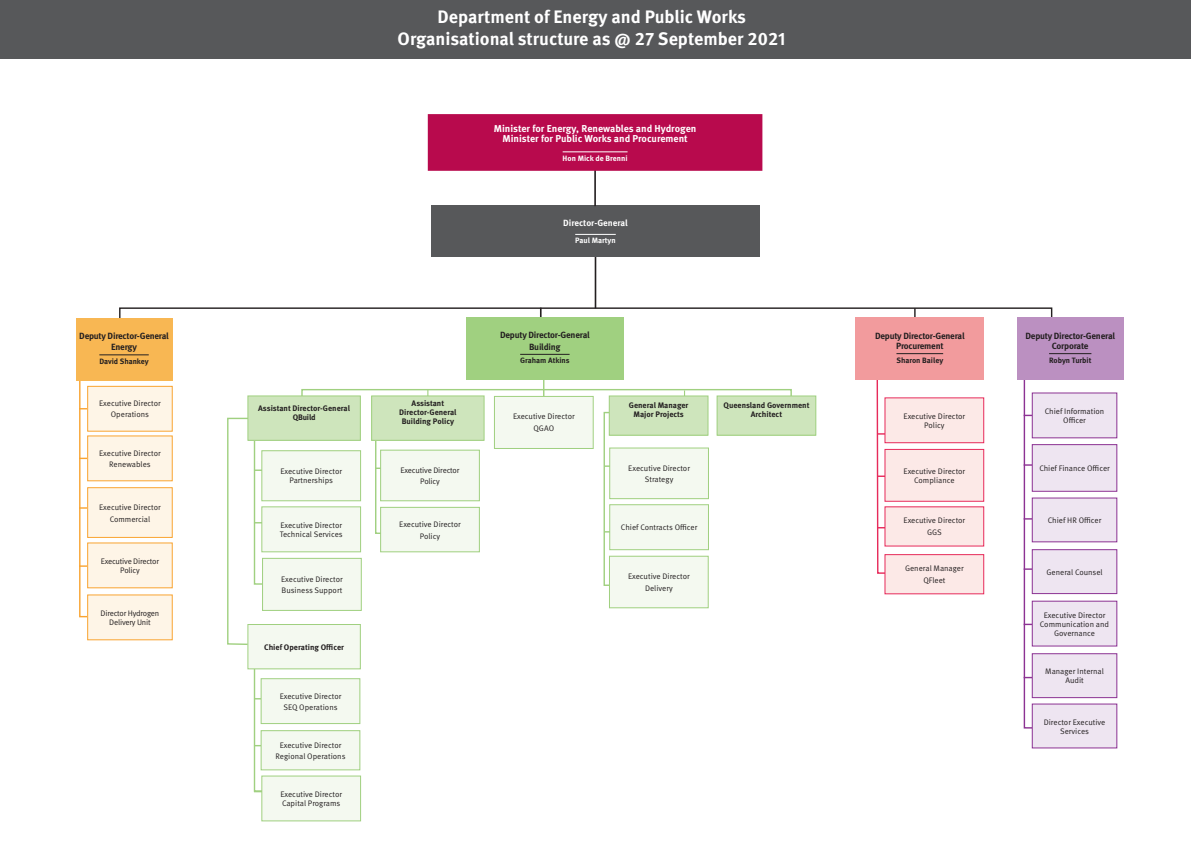
<style>
.page{position:relative;width:1191px;height:842px;background:#fff}
.page>*{position:absolute;margin:0;border:0;box-sizing:border-box;transform-origin:0 0}
.t1{font:700 18px/21.6px "Meta Pro";color:#fff;text-align:center}
.t2{font:700 10px/10px "Meta Pro";color:#fff;text-align:center}
.t3{font:700 9px/10px "Meta Pro";letter-spacing:-.025em;color:#231f20;text-align:center}
.t4{font:700 9px "Meta Pro";color:#fff}
.t5{font:8px/9px "Meta Pro Norm";color:#231f20;text-align:center}
.t6{font:700 8px/9px "Meta Pro";color:#231f20;text-align:center}
.t7{font:8px/9.6px "Meta Pro Norm";letter-spacing:-.025em;color:#231f20;text-align:center}
.t8{font:8px/10.8px "Meta Pro Norm";letter-spacing:-.02em;color:#231f20;text-align:center}
.t9{font:700 7.7px "Meta Pro";letter-spacing:-.005em;color:#231f20}
.t10{font:700 7.7px "Meta Pro";color:#fff}
</style>
<div class="page">
<svg style="left:876px;top:380px;width:20px;height:194px"></svg>
<div style="left:119px;top:307px;width:933px;height:21px;border:1px solid #231f20"></div>
<div style="left:885px;top:398px;width:98px;height:45px;background:#fce9e7"></div>
<div style="left:884px;top:398px;width:100px;height:45px;border:1px solid #e72b5b"></div>
<div style="left:855px;top:318px;width:129px;height:62px;background:#f29b9d"></div>
<hr style="left:896px;top:353px;width:47px;height:1px;background:#231f20">
<div style="left:885px;top:449px;width:98px;height:52px;background:#fce9e7"></div>
<div style="left:884px;top:449px;width:100px;height:52px;border:1px solid #e72b5b"></div>
<hr style="left:594px;top:255px;width:2px;height:53px;background:#231f20">
<div style="left:885px;top:507px;width:98px;height:39px;background:#fce9e7"></div>
<div style="left:885px;top:555px;width:98px;height:39px;background:#fce9e7"></div>
<div style="left:884px;top:554px;width:100px;height:40px;border:1px solid #e72b5b"></div>
<svg style="left:78px;top:380px;width:25px;height:238px"></svg>
<div style="left:262px;top:776px;width:98px;height:45px;background:#f4f9f0"></div>
<div style="left:261px;top:776px;width:100px;height:45px;border:1px solid #a0d080"></div>
<div style="left:717px;top:396px;width:99px;height:39px;background:#cee5bc"></div>
<div style="left:716px;top:395px;width:100px;height:41px;border:1px solid #a0d080"></div>
<div style="left:0;top:0;width:1191px;height:59px;background:#57585a"></div>
<svg style="left:227px;top:378px;width:565px;height:414px"></svg>
<div style="left:609px;top:396px;width:99px;height:39px;background:#cee5bc"></div>
<div style="left:609px;top:395px;width:99px;height:41px;border:1px solid #a0d080"></div>
<svg style="left:1023px;top:380px;width:17px;height:349px"></svg>
<div style="left:1032px;top:445px;width:84px;height:46px;background:#eee5f1"></div>
<div style="left:1032px;top:444px;width:85px;height:47px;border:1px solid #8c3393"></div>
<div style="left:1032px;top:550px;width:84px;height:44px;background:#eee5f1"></div>
<div style="left:1032px;top:549px;width:85px;height:45px;border:1px solid #8c3393"></div>
<div style="left:1032px;top:601px;width:84px;height:45px;background:#eee5f1"></div>
<div style="left:1032px;top:601px;width:85px;height:45px;border:1px solid #8c3393"></div>
<div style="left:1032px;top:498px;width:84px;height:44px;background:#eee5f1"></div>
<div style="left:1032px;top:393px;width:84px;height:45px;background:#eee5f1"></div>
<div style="left:431px;top:206px;width:329px;height:51px;background:#57585a"></div>
<hr style="left:575px;top:234px;width:41px;height:1px;background:#fff">
<div style="left:88px;top:488px;width:84px;height:49px;background:#fef5e7"></div>
<div style="left:87px;top:487px;width:85px;height:51px;border:1px solid #f9a431"></div>
<div style="left:88px;top:543px;width:84px;height:45px;background:#fef5e7"></div>
<div style="left:87px;top:543px;width:85px;height:45px;border:1px solid #f9a431"></div>
<div style="left:88px;top:595px;width:84px;height:45px;background:#fef5e7"></div>
<div style="left:87px;top:595px;width:85px;height:45px;border:1px solid #f9a431"></div>
<div style="left:88px;top:436px;width:84px;height:45px;background:#fef5e7"></div>
<div style="left:87px;top:436px;width:85px;height:45px;border:1px solid #f9a431"></div>
<div style="left:88px;top:386px;width:84px;height:45px;background:#fef5e7"></div>
<div style="left:87px;top:386px;width:85px;height:45px;border:1px solid #f9a431"></div>
<div style="left:76px;top:318px;width:96px;height:62px;background:#f8b753"></div>
<hr style="left:99px;top:354px;width:50px;height:1px;background:#231f20">
<div style="left:1017px;top:318px;width:106px;height:62px;background:#bb90c1"></div>
<hr style="left:1049px;top:353px;width:42px;height:1px;background:#231f20">
<div style="left:466px;top:318px;width:157px;height:62px;background:#a0d080"></div>
<hr style="left:520px;top:354px;width:49px;height:1px;background:#231f20">
<hr style="left:594px;top:159px;width:2px;height:47px;background:#231f20">
<div style="left:428px;top:114px;width:334px;height:57px;background:#b80a4d"></div>
<hr style="left:562px;top:151px;width:65px;height:1px;background:#fff">
<div style="left:1032px;top:654px;width:84px;height:44px;background:#eee5f1"></div>
<div style="left:1032px;top:653px;width:85px;height:45px;border:1px solid #8c3393"></div>
<div style="left:1032px;top:704px;width:84px;height:44px;background:#eee5f1"></div>
<p class="t3" style="left:79px;top:329px;width:91px;line-height:11.4px">Deputy Director-General<br>Energy</p>
<p class="t9" style="left:99px;top:355px;width:51px">David Shankey</p>
<p class="t5" style="left:99px;top:397px;width:63px;line-height:11px">Executive Director<br>Operations</p>
<p class="t5" style="left:99px;top:447px;width:63px;line-height:11px">Executive Director<br>Renewables</p>
<p class="t5" style="left:99px;top:500px;width:63px;line-height:12px">Executive Director<br>Commercial</p>
<p class="t7" style="left:101px;top:555px;width:60px">Executive Director<br>Policy</p>
<p class="t7" style="left:101px;top:607px;width:60px">Director Hydrogen<br>Delivery Unit</p>
<p class="t6" style="left:258px;top:403px;width:93px">Assistant Director-General<br>QBuild</p>
<p class="t5" style="left:280px;top:466px;width:63px">Executive Director<br>Partnerships</p>
<p class="t5" style="left:280px;top:520px;width:64px;text-align:left">Executive Director<br>Technical Services</p>
<p class="t5" style="left:281px;top:573px;width:63px;line-height:11px;text-align:left">Executive Director<br>Business Support</p>
<p class="t6" style="left:264px;top:642px;width:81px">Chief Operating Officer</p>
<p class="t5" style="left:280px;top:690px;width:63px;line-height:11px">Executive Director<br>SEQ Operations</p>
<p class="t5" style="left:275px;top:739px;width:72px;line-height:11px">Executive Director<br>Regional Operations</p>
<p class="t5" style="left:280px;top:789px;width:63px;text-align:left">Executive Director<br>Capital Programs</p>
<h1 class="t1" style="left:398px;top:5px;width:389px">Department of Energy and Public Works<br>Organisational structure as @ 27 September 2021</h1>
<p class="t2" style="left:494px;top:123px;width:204px">Minister for Energy, Renewables and Hydrogen<br>Minister for Public Works and Procurement</p>
<p class="t10" style="left:562px;top:152px;width:66px">Hon Mick de Brenni</p>
<p class="t6" style="left:399px;top:398px;width:59px">Assistant<br>Director-General<br>Building Policy</p>
<p class="t8" style="left:400px;top:464px;width:60px">Executive Director<br>Policy</p>
<p class="t4" style="left:563px;top:216px;width:66px">Director-General</p>
<p class="t10" style="left:575px;top:235px;width:42px">Paul Martyn</p>
<p class="t3" style="left:500px;top:329px;width:91px;line-height:11.4px">Deputy Director-General<br>Building</p>
<p class="t9" style="left:520px;top:354px;width:51px">Graham Atkins</p>
<p class="t5" style="left:513px;top:410px;width:63px;line-height:12px">Executive Director<br>QGAO</p>
<p class="t6" style="left:629px;top:400px;width:61px">General Manager<br>Major Projects</p>
<p class="t5" style="left:628px;top:462px;width:63px;line-height:10.8px">Executive Director<br>Strategy</p>
<p class="t6" style="left:723px;top:400px;width:87px">Queensland Government<br>Architect</p>
<p class="t3" style="left:875px;top:330px;width:91px">Deputy Director-General<br>Procurement</p>
<p class="t9" style="left:896px;top:354px;width:48px">Sharon Bailey</p>
<p class="t5" style="left:903px;top:411px;width:63px">Executive Director<br>Policy</p>
<p class="t5" style="left:903px;top:466px;width:63px">Executive Director<br>Compliance</p>
<p class="t5" style="left:399px;top:517px;width:63px;line-height:12px">Executive Director<br>Policy</p>
<p class="t5" style="left:903px;top:514px;width:63px;line-height:12px">Executive Director<br>GGS</p>
<p class="t5" style="left:905px;top:562px;width:60px;line-height:12px">General Manager<br>QFleet</p>
<p class="t5" style="left:621px;top:522px;width:78px">Chief Contracts Officer</p>
<p class="t5" style="left:628px;top:570px;width:63px;line-height:12px">Executive Director<br>Delivery</p>
<p class="t3" style="left:1025px;top:330px;width:91px">Deputy Director-General<br>Corporate</p>
<p class="t9" style="left:1049px;top:354px;width:44px">Robyn Turbit</p>
<p class="t5" style="left:1044px;top:406px;width:61px">Chief Information<br>Officer</p>
<p class="t5" style="left:1039px;top:463px;width:72px">Chief Finance Officer</p>
<p class="t5" style="left:1047px;top:515px;width:55px">Chief HR Officer</p>
<p class="t5" style="left:1046px;top:567px;width:58px">General Counsel</p>
<p class="t5" style="left:1040px;top:610px;width:71px">Executive Director<br>Communication and<br>Governance</p>
<p class="t5" style="left:1045px;top:666px;width:60px">Manager Internal<br>Audit</p>
<p class="t5" style="left:1043px;top:717px;width:63px">Director Executive<br>Services</p>
</div>
